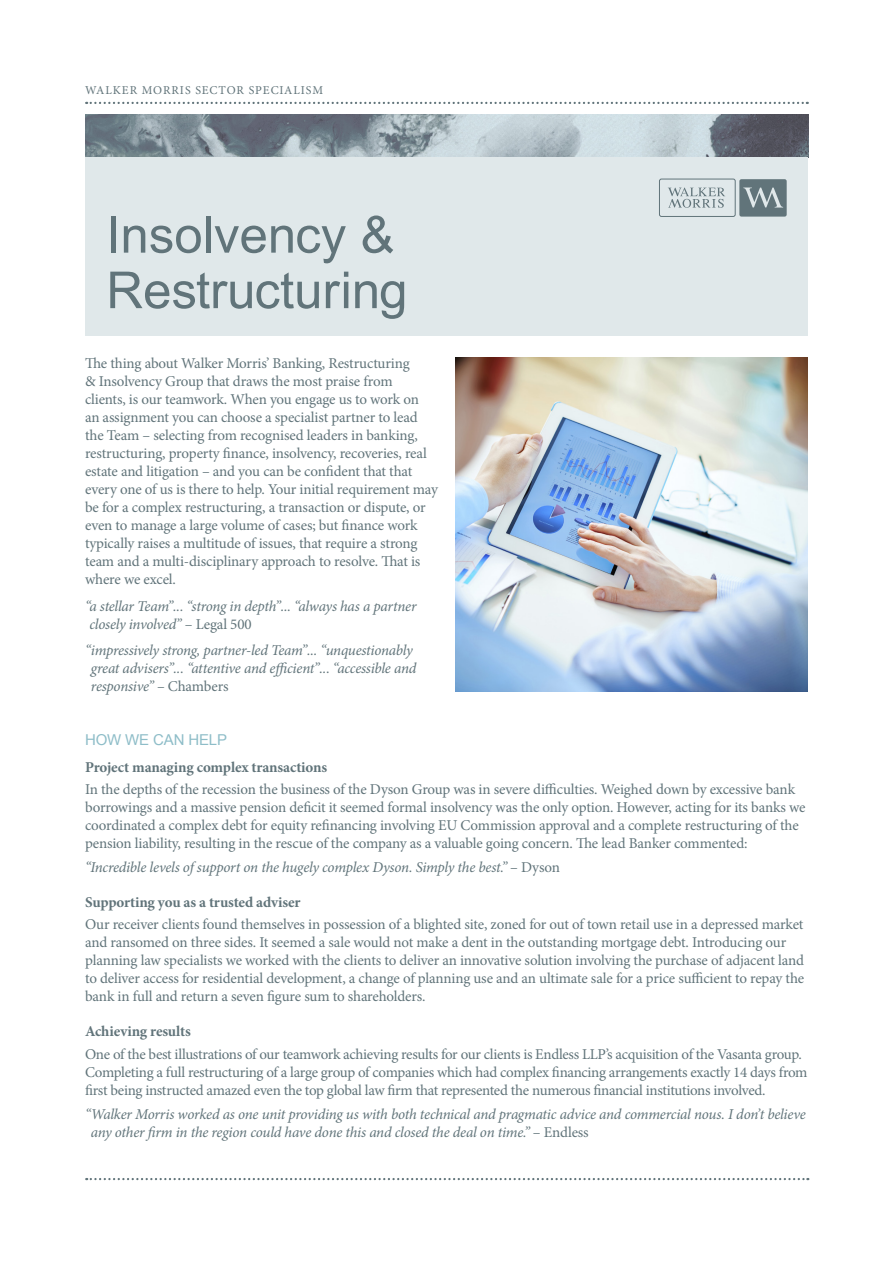
<style>
.page{position:relative;width:893px;height:1263px;background:#fff}
.page>*{position:absolute;margin:0;border:0;box-sizing:border-box;transform-origin:0 0}
.t1{font:51px/55.5px "Arial";color:#61747a}
.WM_body_copy{font:15px/18px "Minion Pro";letter-spacing:-.015em;color:#61747a}
.WM_body_copy__last_l{font:15px/18px "Minion Pro";letter-spacing:-.015em;color:#61747a}
.WM_body_copy__last_l-2{font:italic 15px/18px "Minion Pro";letter-spacing:-.02em;color:#61747a}
.WM_body_copy-2{font:italic 15px/18px "Minion Pro";letter-spacing:-.02em;color:#61747a}
.WM_body_sub_head{font:700 15px "Minion Pro";letter-spacing:-.01em;color:#61747a}
.WM_sub_head{font:15px "Arial";letter-spacing:-.01em;color:#8ebdc8}
.WM_running_header{font:12px "Minion Pro";letter-spacing:.08em;color:#61747a}
.s1{font-style:normal}
</style>
<div class="page">
<img style="left:85px;top:115px;width:723px;height:42px">
<svg style="left:86px;top:102px;width:722px;height:2px"></svg>
<div style="left:85px;top:157px;width:723px;height:179px;background:#e0e8ea"></div>
<img style="left:455px;top:357px;width:353px;height:335px">
<svg style="left:86px;top:1178px;width:722px;height:2px"></svg>
<svg style="left:668px;top:187px;width:57px;height:21px"></svg>
<div style="left:659px;top:179px;width:77px;height:38px;border:1px solid #61747a;border-radius:2px"></div>
<svg style="left:739px;top:179px;width:48px;height:38px;background:#76878c"></svg>
<p class="WM_running_header" style="left:85px;top:82px;width:240px">WALKER MORRIS SECTOR SPECIALISM</p>
<p class="t1" style="left:106px;top:207px;width:303px">Insolvency &amp;<br>Restructuring</p>
<p class="WM_body_copy" style="left:85px;top:354px;width:354px">The thing about Walker Morris’ Banking, Restructuring<br>&amp; Insolvency Group that draws the most praise from<br>clients, is our teamwork. When you engage us to work on<br>an assignment you can choose a specialist partner to lead the Team – selecting from recognised leaders in banking, restructuring, property finance, insolvency, recoveries, real estate and litigation – and you can be confident that that every one of us is there to help. Your initial requirement may be for a complex restructuring, a transaction or dispute, or even to manage a large volume of cases; but finance work typically raises a multitude of issues, that require a strong team and a multi-disciplinary approach to resolve. That is where we excel.</p>
<p class="WM_body_copy-2" style="left:85px;top:597px;width:333px">“a stellar Team”... “strong in depth”... “always has a partner closely involved” <span class="s1">– Legal 500</span></p>
<p class="WM_body_copy-2" style="left:91px;top:641px;width:327px;text-indent:-6px">“impressively strong, partner-led Team”... “unquestionably great advisers”... “attentive and efficient”... “accessible and responsive” <span class="s1">– Chambers</span></p>
<p class="WM_sub_head" style="left:85px;top:730px;width:144px">HOW WE CAN HELP</p>
<p class="WM_body_sub_head" style="left:85px;top:756px;width:244px">Project managing complex transactions</p>
<p class="WM_body_copy" style="left:85px;top:780px;width:722px">In the depths of the recession the business of the Dyson Group was in severe difficulties. Weighed down by excessive bank borrowings and a massive pension deficit it seemed formal insolvency was the only option. However, acting for its banks we coordinated a complex debt for equity refinancing involving EU Commission approval and a complete restructuring of the pension liability, resulting in the rescue of the company as a valuable going concern. The lead Banker commented:</p>
<p class="WM_body_copy__last_l-2" style="left:85px;top:858px;width:476px">“Incredible levels of support on the hugely complex Dyson. Simply the best.” <span class="s1">– Dyson</span></p>
<p class="WM_body_sub_head" style="left:85px;top:892px;width:217px">Supporting you as a trusted adviser</p>
<p class="WM_body_copy__last_l" style="left:85px;top:916px;width:721px">Our receiver clients found themselves in possession of a blighted site, zoned for out of town retail use in a depressed market and ransomed on three sides. It seemed a sale would not make a dent in the outstanding mortgage debt. Introducing our planning law specialists we worked with the clients to deliver an innovative solution involving the purchase of adjacent land to deliver access for residential development, a change of planning use and an ultimate sale for a price sufficient to repay the bank in full and return a seven figure sum to shareholders.</p>
<p class="WM_body_sub_head" style="left:85px;top:1021px;width:107px">Achieving results</p>
<p class="WM_body_copy__last_l" style="left:85px;top:1045px;width:724px">One of the best illustrations of our teamwork achieving results for our clients is Endless LLP’s acquisition of the Vasanta group.<br>Completing a full restructuring of a large group of companies which had complex financing arrangements exactly 14 days from first being instructed amazed even the top global law firm that represented the numerous financial institutions involved.</p>
<p class="WM_body_copy__last_l-2" style="left:91px;top:1105px;width:717px;text-indent:-6px">“Walker Morris worked as one unit providing us with both technical and pragmatic advice and commercial nous. I don’t believe any other firm in the region could have done this and closed the deal on time.” <span class="s1">– Endless</span></p>
</div>
